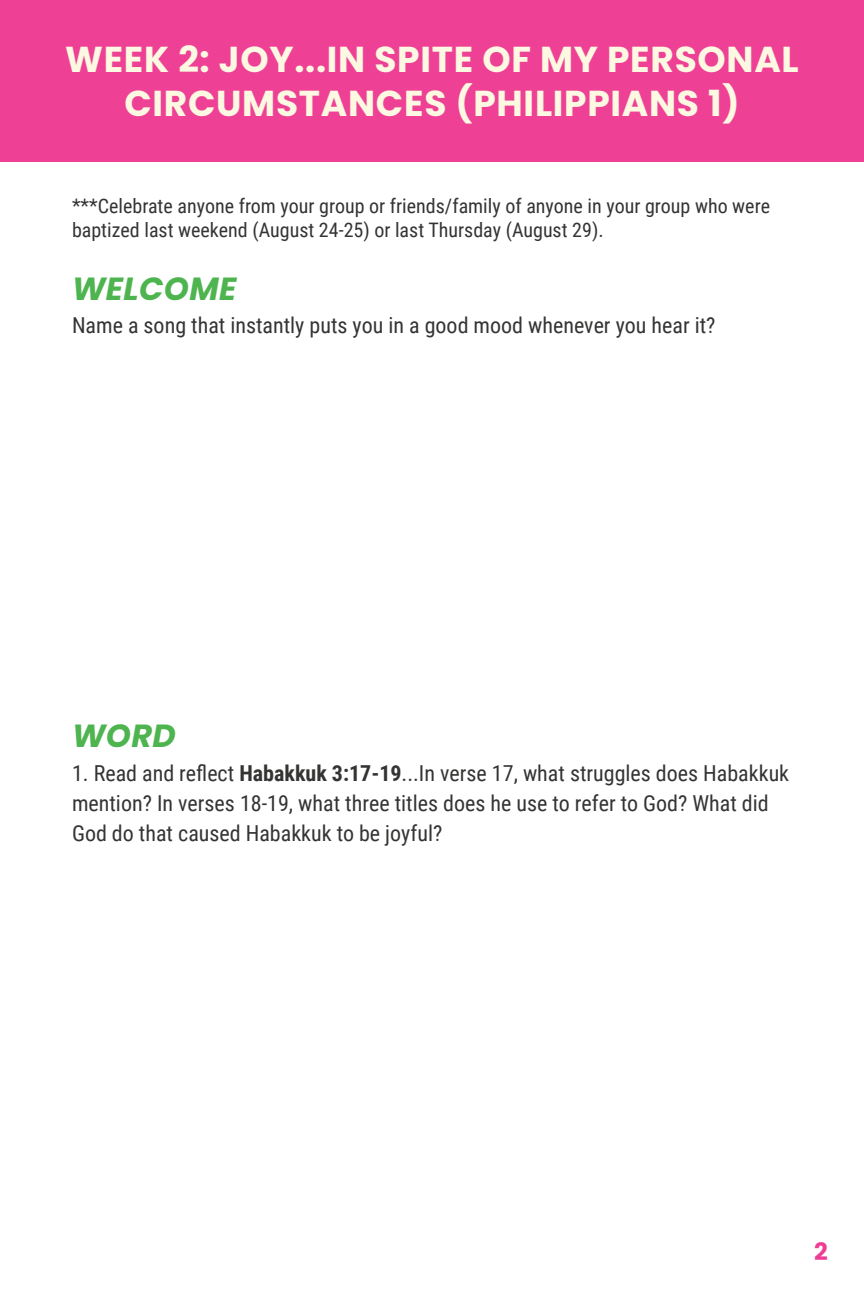
<style>
.page{position:relative;width:864px;height:1296px;background:#fff}
.page>*{position:absolute;margin:0;border:0;box-sizing:border-box;transform-origin:0 0}
.t1{font:700 36px/44px "Poppins";letter-spacing:.02em;color:#fcf8e1;text-align:center}
.t2{font:italic 700 32px "Poppins";letter-spacing:.01em;color:#4eb44f}
.t3{font:700 24px "Poppins";color:#ee3d96}
.t4{font:22px/30px "Roboto Condensed";color:#343433}
.t5{font:20px/24px "Roboto Condensed";color:#343433}
.s1{font-weight:700}
</style>
<div class="page">
<div style="left:0;top:0;width:864px;height:162px;background:#ee4195"></div>
<h1 class="t1" style="left:65px;top:37px;width:735px">WEEK 2: JOY...IN SPITE OF MY PERSONAL<br>CIRCUMSTANCES (PHILIPPIANS 1)</h1>
<p class="t5" style="left:72px;top:193px;width:700px">***Celebrate anyone from your group or friends/family of anyone in your group who were baptized last weekend (August 24-25) or last Thursday (August 29).</p>
<h2 class="t2" style="left:72px;top:270px;width:166px">WELCOME</h2>
<p class="t4" style="left:72px;top:309px;width:645px">Name a song that instantly puts you in a good mood whenever you hear it?</p>
<h2 class="t2" style="left:72px;top:718px;width:105px">WORD</h2>
<p class="t4" style="left:72px;top:757px;width:719px">1. Read and reflect <span class="s1">Habakkuk 3:17-19</span>...In verse 17, what struggles does Habakkuk mention? In verses 18-19, what three titles does he use to refer to God? What did<br>God do that caused Habakkuk to be joyful?</p>
<p class="t3" style="left:814px;top:1238px;width:15px">2</p>
</div>
